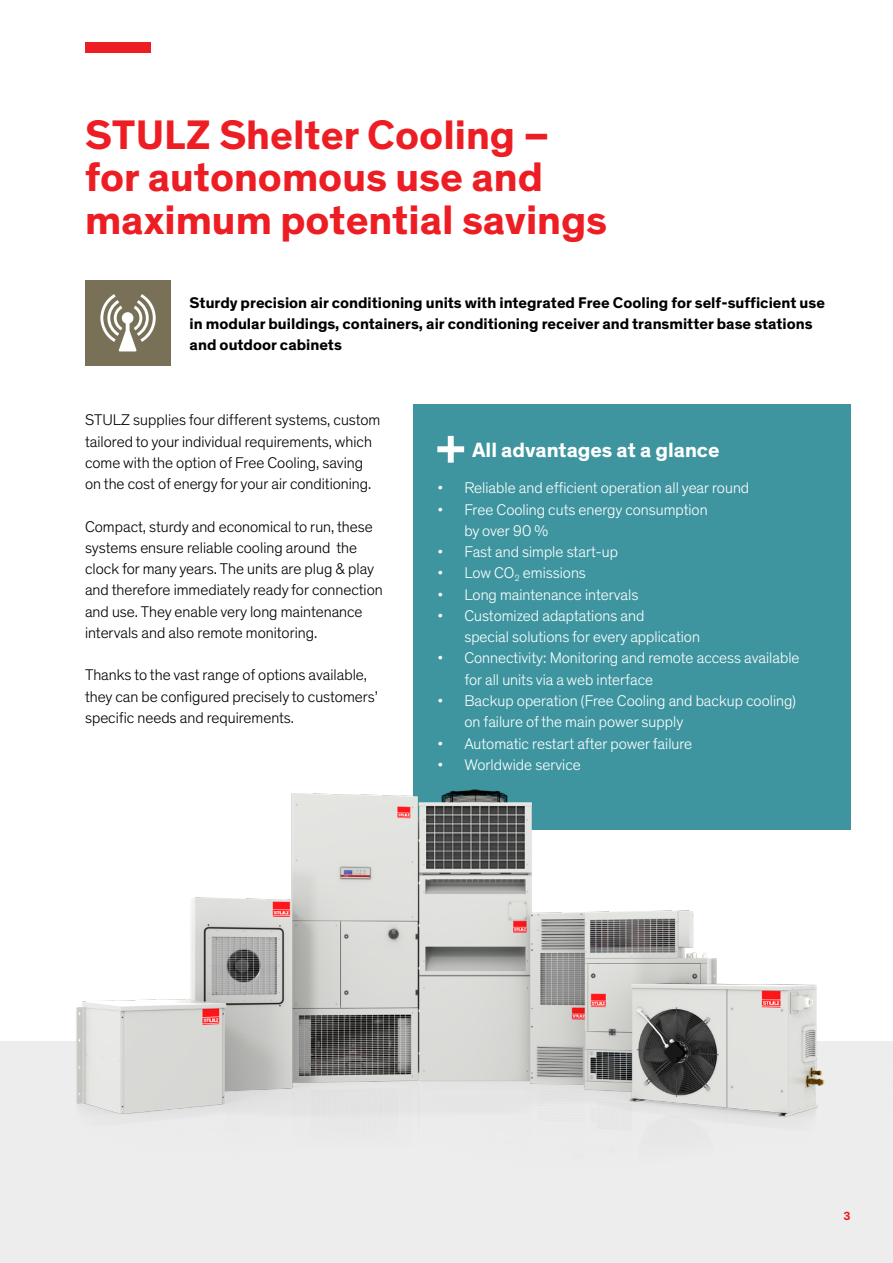
<style>
.page{position:relative;width:893px;height:1263px;background:#fff}
.page>*{position:absolute;margin:0;border:0;box-sizing:border-box;transform-origin:0 0}
.t1{font:700 42px/42.5px "Theinhardt";color:#ed1d24}
.t2{font:700 21px "Theinhardt";color:#fff}
.t3{font:300 15.75px/21.3px "Theinhardt";color:#000}
.t4{font:300 15.75px/21.3px "Theinhardt";color:#fff}
.t5{font:700 15.75px/21.3px "Theinhardt";color:#000}
.t6{font:700 12px "Theinhardt";color:#ed1d24}
</style>
<div class="page">
<div style="left:85px;top:43px;width:66px;height:10px;background:#ed1d24"></div>
<div style="left:413px;top:404px;width:437px;height:425px;background:#3e959f"></div>
<div style="left:85px;top:280px;width:85px;height:85px;background:#787158"></div>
<svg style="left:100px;top:294px;width:56px;height:57px"></svg>
<div style="left:0;top:1042px;width:893px;height:221px;background:#ededed"></div>
<svg style="left:437px;top:436px;width:27px;height:27px"></svg>
<img style="left:0;top:761px;width:893px;height:358px">
<h1 class="t1" style="left:85px;top:114px;width:524px">STULZ Shelter Cooling – for autonomous use and maximum potential savings</h1>
<p class="t5" style="left:190px;top:292px;width:637px">Sturdy precision air conditioning units with integrated Free Cooling for self-sufficient use in modular buildings, containers, air conditioning receiver and transmitter base stations and outdoor cabinets</p>
<p class="t3" style="left:85px;top:410px;width:297px">STULZ supplies four different systems, custom tailored to your individual requirements, which come with the option of Free Cooling, saving on the cost of energy for your air conditioning.</p>
<p class="t3" style="left:85px;top:516px;width:299px">Compact, sturdy and economical to run, these systems ensure reliable cooling around the clock for many years. The units are plug &amp; play and therefore immediately ready for connection and use. They enable very long maintenance intervals and also remote monitoring.</p>
<p class="t3" style="left:85px;top:665px;width:294px">Thanks to the vast range of options available, they can be configured precisely to customers’ specific needs and requirements.</p>
<h2 class="t2" style="left:472px;top:437px;width:249px">All advantages at a glance</h2>
<p class="t4" style="left:437px;top:478px;width:313px">• Reliable and efficient operation all year round</p>
<p class="t4" style="left:464px;top:499px;width:245px;text-indent:-27px">• Free Cooling cuts energy consumption by over 90 %</p>
<p class="t4" style="left:437px;top:541px;width:182px">• Fast and simple start-up</p>
<p class="t4" style="left:437px;top:563px;width:150px">• Low CO<sub>2</sub> emissions</p>
<p class="t4" style="left:437px;top:584px;width:202px">• Long maintenance intervals</p>
<p class="t4" style="left:464px;top:605px;width:237px;text-indent:-27px">• Customized adaptations and<br>special solutions for every application</p>
<p class="t4" style="left:464px;top:648px;width:337px;text-indent:-27px">• Connectivity: Monitoring and remote access available for all units via a web interface</p>
<p class="t4" style="left:464px;top:690px;width:333px;text-indent:-27px">• Backup operation (Free Cooling and backup cooling) on failure of the main power supply</p>
<p class="t4" style="left:437px;top:733px;width:256px">• Automatic restart after power failure</p>
<p class="t4" style="left:437px;top:754px;width:145px">• Worldwide service</p>
<p class="t6" style="left:843px;top:1209px;width:9px">3</p>
</div>
